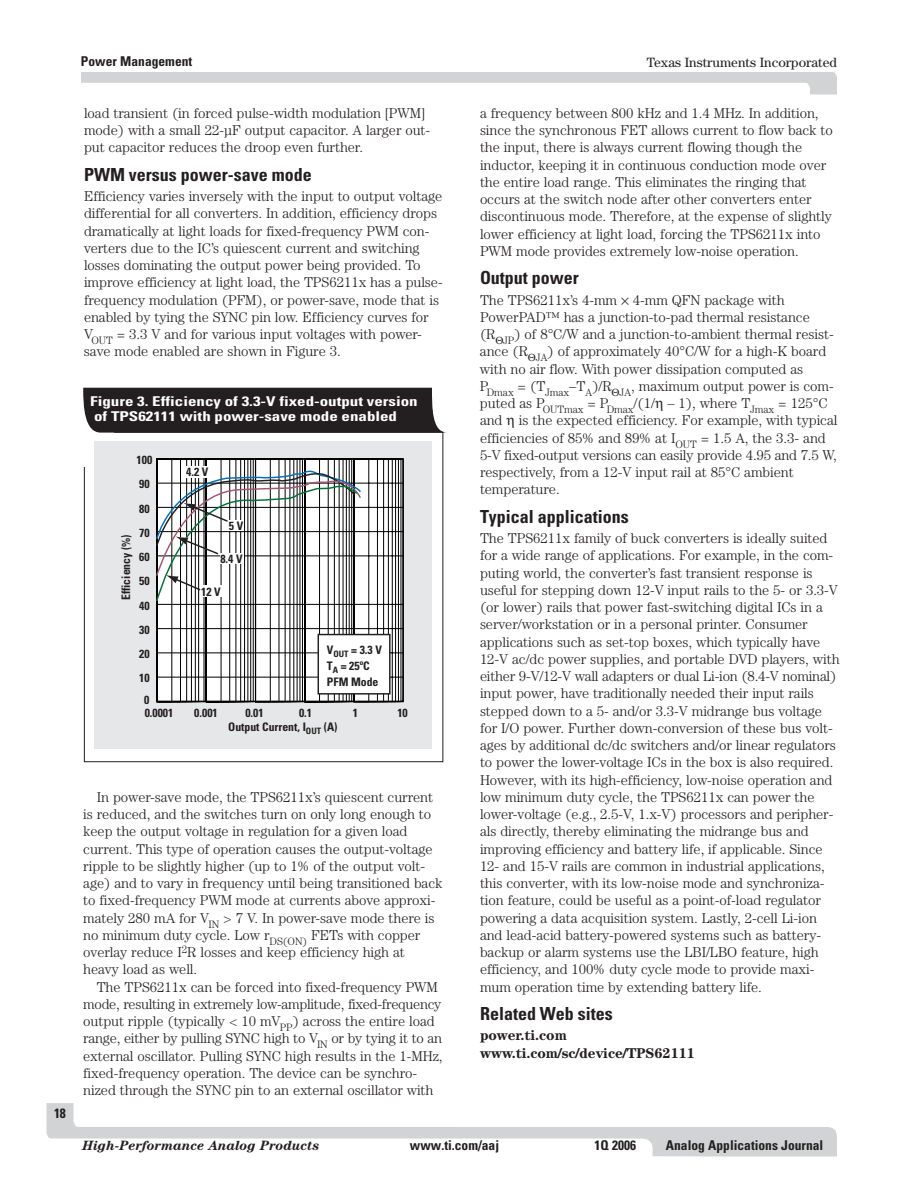
<style>
.page{position:relative;width:918px;height:1188px;background:#fff}
.page>*{position:absolute;margin:0;border:0;box-sizing:border-box;transform-origin:0 0}
.t1{font:700 condensed 18px "Univers";color:#231f20}
.t2{font:300 14.25px/17.2px "Century";letter-spacing:-.005em;color:#231f20}
.t3{font:700 14.25px/17.2px "Century";letter-spacing:-.005em;color:#231f20}
.t4{font:700 condensed 13.5px/15px "Univers";color:#fff;scale:1.26 1}
.t5{font:700 condensed 13.5px "Univers";color:#231f20}
.t6{font:italic 700 13.5px "Century";color:#231f20}
.t7{font:13.5px "Century";color:#231f20}
.t8{font:700 condensed 11.7px/24.3px "Univers";color:#231f20}
</style>
<div class="page">
<svg style="left:81px;top:72px;width:756px;height:22px"></svg>
<svg style="left:46px;top:1103px;width:791px;height:53px"></svg>
<div style="left:81px;top:1139px;width:558px;height:17px;background:#fff"></div>
<div style="left:94px;top:441px;width:338px;height:307px;background:#e6e7e8"></div>
<svg style="left:156px;top:459px;width:248px;height:243px;background:#bfc0c0"></svg>
<div style="left:185px;top:466px;width:25px;height:12px;background:#fff"></div>
<div style="left:229px;top:521px;width:15px;height:10px;background:#fff"></div>
<div style="left:220px;top:553px;width:24px;height:11px;background:#fff"></div>
<div style="left:201px;top:585px;width:22px;height:12px;background:#fff"></div>
<div style="left:83px;top:388px;width:363px;height:45px;background:#231f20"></div>
<p class="t5" style="left:54px;top:1108px;width:13px">18</p>
<p class="t5" style="left:81px;top:56px;width:113px">Power Management</p>
<p class="t7" style="left:647px;top:57px;width:192px">Texas Instruments Incorporated</p>
<p class="t2" style="left:84px;top:106px;width:348px">load transient (in forced pulse-width modulation [PWM] mode) with a small 22-µF output capacitor. A larger out&shy;put capacitor reduces the droop even further.</p>
<p class="t1" style="left:84px;top:168px;width:229px">PWM versus power-save mode</p>
<p class="t2" style="left:84px;top:189px;width:360px">Efficiency varies inversely with the input to output voltage differential for all converters. In addition, efficiency drops dramatically at light loads for fixed-frequency PWM con&shy;verters due to the IC’s quiescent current and switching losses dominating the output power being provided. To improve efficiency at light load, the TPS6211x has a pulse&shy;frequency modulation (PFM), or power-save, mode that is enabled by tying the SYNC pin low. Efficiency curves for V<sub>OUT</sub> = 3.3 V and for various input voltages with power&shy;save mode enabled are shown in Figure 3.</p>
<p class="t4" style="left:90px;top:395px;width:261px">Figure 3. Efficiency of 3.3-V fixed-output version of TPS62111 with power-save mode enabled</p>
<p class="t8" style="left:137px;top:449px;width:17px">100<br>90<br>80<br>70<br>60<br>50<br>40<br>30<br>20<br>10</p>
<p class="t8" style="left:144px;top:694px;width:31px;line-height:13px">0<br>0.0001</p>
<p class="t8" style="left:115px;top:600px;width:67px;rotate:-90deg">Efficiency (%)</p>
<p class="t8" style="left:186px;top:461px;width:24px">4.2 V</p>
<p class="t8" style="left:229px;top:515px;width:16px">5 V</p>
<p class="t8" style="left:220px;top:547px;width:24px">8.4 V</p>
<p class="t8" style="left:201px;top:580px;width:21px">12 V</p>
<p class="t8" style="left:327px;top:643px;width:57px;line-height:16.2px">V<sub>OUT</sub> = 3.3 V<br>T<sub>A</sub> = 25ºC<br>PFM Mode</p>
<p class="t8" style="left:194px;top:702px;width:25px">0.001</p>
<p class="t8" style="left:245px;top:702px;width:20px">0.01</p>
<p class="t8" style="left:299px;top:702px;width:15px">0.1</p>
<p class="t8" style="left:353px;top:702px;width:7px">1</p>
<p class="t8" style="left:397px;top:702px;width:12px">10</p>
<p class="t8" style="left:228px;top:716px;width:111px">Output Current, I<sub>OUT</sub> (A)</p>
<p class="t2" style="left:83px;top:790px;width:361px;text-indent:14px">In power-save mode, the TPS6211x’s quiescent current is reduced, and the switches turn on only long enough to keep the output voltage in regulation for a given load current. This type of operation causes the output-voltage ripple to be slightly higher (up to 1% of the output volt&shy;age) and to vary in frequency until being transitioned back to fixed-frequency PWM mode at currents above approxi&shy;mately 280 mA for V<sub>IN</sub> &gt; 7 V. In power-save mode there is no minimum duty cycle. Low r<sub>DS(ON)</sub> FETs with copper overlay reduce I<sup>2</sup>R losses and keep efficiency high at heavy load as well.</p>
<p class="t2" style="left:83px;top:979px;width:361px;text-indent:14px">The TPS6211x can be forced into fixed-frequency PWM mode, resulting in extremely low-amplitude, fixed-frequency output ripple (typically &lt; 10 mV<sub>PP</sub>) across the entire load range, either by pulling SYNC high to V<sub>IN</sub> or by tying it to an external oscillator. Pulling SYNC high results in the 1-MHz, fixed-frequency operation. The device can be synchro&shy;nized through the SYNC pin to an external oscillator with</p>
<p class="t2" style="left:480px;top:106px;width:354px">a frequency between 800 kHz and 1.4 MHz. In addition, since the synchronous FET allows current to flow back to the input, there is always current flowing though the inductor, keeping it in continuous conduction mode over the entire load range. This eliminates the ringing that occurs at the switch node after other converters enter discontinuous mode. Therefore, at the expense of slightly lower efficiency at light load, forcing the TPS6211x into PWM mode provides extremely low-noise operation.</p>
<p class="t1" style="left:480px;top:271px;width:100px">Output power</p>
<p class="t2" style="left:480px;top:292px;width:359px">The TPS6211x’s 4-mm 4-mm QFN package with PowerPAD™ has a junction-to-pad thermal resistance<br>(R <sub>JP</sub>) of 8°C/W and a junction-to-ambient thermal resist&shy;ance (R <sub>JA</sub>) of approximately 40°C/W for a high-K board with no air flow. With power dissipation computed as P<sub>Dmax</sub> = (T<sub>Jmax</sub>–T<sub>A</sub>)/R <sub>JA</sub>, maximum output power is com&shy;puted as P<sub>OUTmax</sub> = P<sub>Dmax</sub>/(1/ – 1), where T<sub>Jmax</sub> = 125°C and is the expected efficiency. For example, with typical efficiencies of 85% and 89% at I<sub>OUT</sub> = 1.5 A, the 3.3- and 5-V fixed-output versions can easily provide 4.95 and 7.5 W, respectively, from a 12-V input rail at 85°C ambient temperature.</p>
<p class="t1" style="left:480px;top:510px;width:150px">Typical applications</p>
<p class="t2" style="left:480px;top:531px;width:361px">The TPS6211x family of buck converters is ideally suited for a wide range of applications. For example, in the com&shy;puting world, the converter’s fast transient response is useful for stepping down 12-V input rails to the 5- or 3.3-V (or lower) rails that power fast-switching digital ICs in a server/workstation or in a personal printer. Consumer applications such as set-top boxes, which typically have 12-V ac/dc power supplies, and portable DVD players, with either 9-V/12-V wall adapters or dual Li-ion (8.4-V nominal) input power, have traditionally needed their input rails stepped down to a 5- and/or 3.3-V midrange bus voltage for I/O power. Further down-conversion of these bus volt&shy;ages by additional dc/dc switchers and/or linear regulators to power the lower-voltage ICs in the box is also required.<br>However, with its high-efficiency, low-noise operation and low minimum duty cycle, the TPS6211x can power the lower-voltage (e.g., 2.5-V, 1.x-V) processors and peripher&shy;als directly, thereby eliminating the midrange bus and improving efficiency and battery life, if applicable. Since 12- and 15-V rails are common in industrial applications, this converter, with its low-noise mode and synchroniza&shy;tion feature, could be useful as a point-of-load regulator powering a data acquisition system. Lastly, 2-cell Li-ion and lead-acid battery-powered systems such as battery&shy;backup or alarm systems use the LBI/LBO feature, high efficiency, and 100% duty cycle mode to provide maxi&shy;mum operation time by extending battery life.</p>
<p class="t1" style="left:480px;top:1007px;width:134px">Related Web sites</p>
<p class="t3" style="left:480px;top:1028px;width:217px">power.ti.com www.ti.com/sc/device/TPS62111</p>
<p class="t6" style="left:82px;top:1141px;width:239px">High-Performance Analog Products</p>
<p class="t5" style="left:410px;top:1141px;width:91px">www.ti.com/aaj</p>
<p class="t5" style="left:594px;top:1141px;width:43px">1Q 2006</p>
<p class="t5" style="left:666px;top:1140px;width:159px">Analog Applications Journal</p>
</div>
